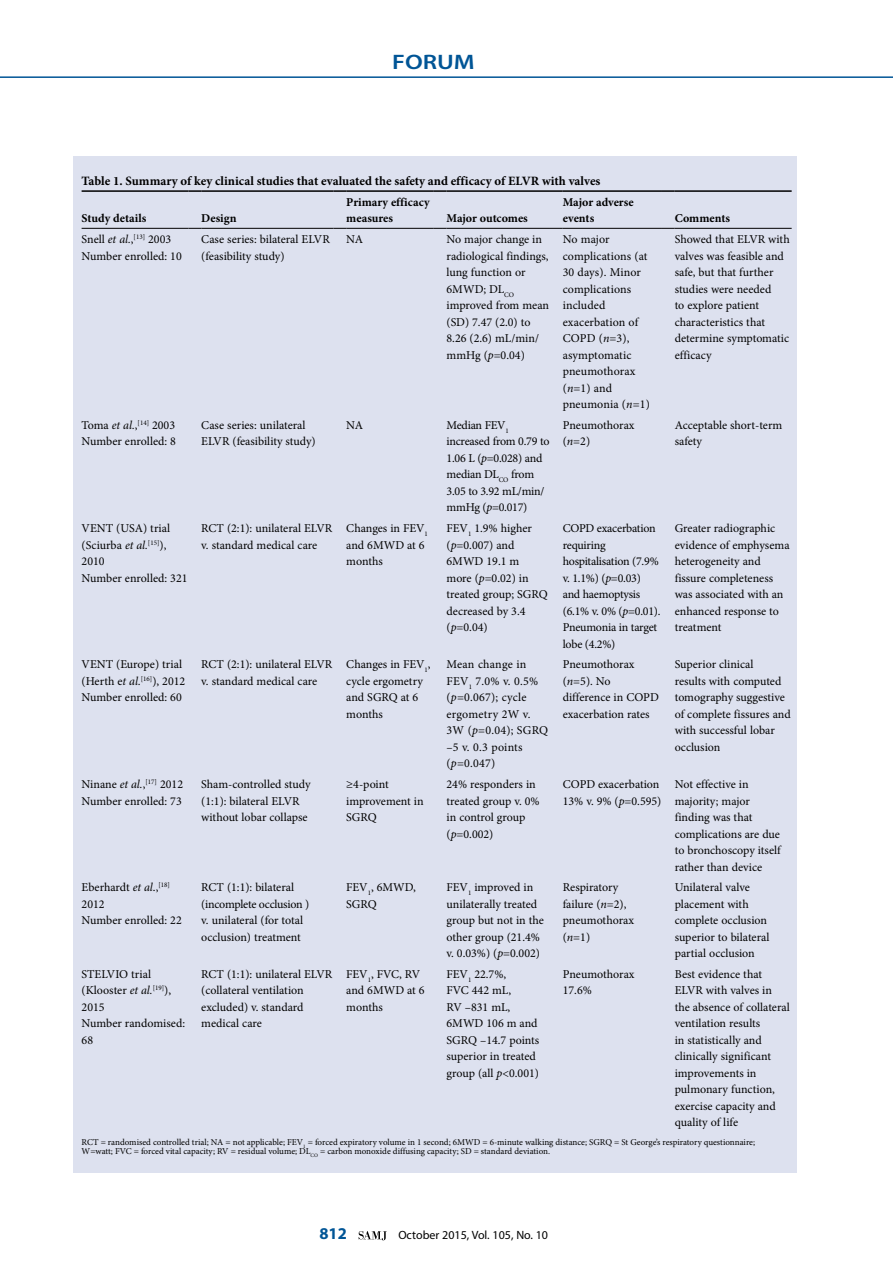
<style>
.page{position:relative;width:893px;height:1263px;background:#fff}
.page>*{position:absolute;margin:0;border:0;box-sizing:border-box;transform-origin:0 0}
.t1{font:600 21px "Myriad Pro";color:#005596;scale:1.2 1}
.t2{font:700 16.5px "Myriad Pro";color:#005596}
.t3{font:700 12.75px "Minion Pro";color:#000}
.t4{font:12px/16.5px "Minion Pro";color:#000}
.t5{font:12px/16.5px "Minion Pro";letter-spacing:-.02em;color:#000}
.t6{font:12px/16.5px "Minion Pro";letter-spacing:.02em;color:#000}
.t7{font:700 12px/16.5px "Minion Pro";color:#000}
.t8{font:12px "Myriad Pro";color:#000}
.t9{font:9px/9px "Minion Pro";color:#000}
.s1{font-style:italic}
</style>
<div class="page">
<hr style="left:0;top:76px;width:893px;height:2px;background:#005596">
<svg style="left:359px;top:1231px;width:28px;height:9px"></svg>
<div style="left:73px;top:157px;width:724px;height:1016px;background:#dde1ef"></div>
<hr style="left:82px;top:190px;width:107px;height:2px;background:#000">
<svg style="left:189px;top:190px;width:12px;height:2px"></svg>
<hr style="left:201px;top:190px;width:133px;height:2px;background:#000">
<svg style="left:334px;top:190px;width:12px;height:2px"></svg>
<hr style="left:346px;top:190px;width:88px;height:2px;background:#000">
<svg style="left:434px;top:190px;width:13px;height:2px"></svg>
<hr style="left:447px;top:190px;width:103px;height:2px;background:#000">
<svg style="left:550px;top:190px;width:13px;height:2px"></svg>
<hr style="left:563px;top:190px;width:99px;height:2px;background:#000">
<svg style="left:662px;top:190px;width:13px;height:2px"></svg>
<hr style="left:675px;top:190px;width:117px;height:2px;background:#000">
<hr style="left:82px;top:228px;width:107px;height:1px;background:#000">
<svg style="left:189px;top:228px;width:12px;height:1px"></svg>
<hr style="left:201px;top:228px;width:133px;height:1px;background:#000">
<svg style="left:334px;top:228px;width:12px;height:1px"></svg>
<hr style="left:346px;top:228px;width:88px;height:1px;background:#000">
<svg style="left:434px;top:228px;width:13px;height:1px"></svg>
<hr style="left:447px;top:228px;width:103px;height:1px;background:#000">
<svg style="left:550px;top:228px;width:13px;height:1px"></svg>
<hr style="left:563px;top:228px;width:99px;height:1px;background:#000">
<svg style="left:662px;top:228px;width:13px;height:1px"></svg>
<hr style="left:675px;top:228px;width:117px;height:1px;background:#000">
<h1 class="t1" style="left:392px;top:48px;width:70px">FORUM</h1>
<p class="t3" style="left:82px;top:172px;width:520px">Table 1. Summary of key clinical studies that evaluated the safety and efficacy of ELVR with valves</p>
<p class="t7" style="left:82px;top:210px;width:66px">Study details</p>
<p class="t7" style="left:201px;top:210px;width:37px">Design</p>
<p class="t7" style="left:346px;top:194px;width:85px">Primary efficacy measures</p>
<p class="t7" style="left:563px;top:194px;width:72px">Major adverse events</p>
<p class="t7" style="left:447px;top:210px;width:83px">Major outcomes</p>
<p class="t7" style="left:675px;top:210px;width:57px">Comments</p>
<p class="t4" style="left:82px;top:231px;width:102px">Snell <span class="s1">et al.</span>,<sup>[13]</sup> 2003<br>Number enrolled: 10</p>
<p class="t4" style="left:201px;top:231px;width:130px">Case series: bilateral ELVR (feasibility study)</p>
<p class="t4" style="left:346px;top:231px;width:18px">NA</p>
<p class="t4" style="left:447px;top:231px;width:104px">No major change in radiological findings, lung function or<br>6MWD; DL<sub>CO </sub>improved from mean (SD) 7.47 (2.0) to<br>8.26 (2.6) mL/min/ mmHg (<span class="s1">p</span>=0.04)</p>
<p class="t4" style="left:563px;top:231px;width:89px">No major complications (at<br>30 days). Minor complications included exacerbation of<br>COPD (<span class="s1">n</span>=3), asymptomatic pneumothorax (<span class="s1">n</span>=1) and pneumonia (<span class="s1">n</span>=1)</p>
<p class="t4" style="left:675px;top:231px;width:117px">Showed that ELVR with valves was feasible and safe, but that further studies were needed<br>to explore patient characteristics that determine symptomatic efficacy</p>
<p class="t4" style="left:82px;top:417px;width:96px">Toma <span class="s1">et al.</span>,<sup>[14]</sup> 2003<br>Number enrolled: 8</p>
<p class="t4" style="left:201px;top:417px;width:116px">Case series: unilateral<br>ELVR (feasibility study)</p>
<p class="t4" style="left:346px;top:417px;width:18px">NA</p>
<p class="t5" style="left:447px;top:417px;width:104px">Median FEV<sub>1 </sub>increased from 0.79 to<br>1.06 L (<span class="s1">p</span>=0.028) and median DL<sub>CO</sub> from<br>3.05 to 3.92 mL/min/ mmHg (<span class="s1">p</span>=0.017)</p>
<p class="t4" style="left:563px;top:417px;width:73px">Pneumothorax (<span class="s1">n</span>=2)</p>
<p class="t4" style="left:675px;top:417px;width:109px">Acceptable short-term safety</p>
<p class="t4" style="left:82px;top:520px;width:107px">VENT (USA) trial (Sciurba <span class="s1">et al.</span><sup>[15]</sup>),<br>2010<br>Number enrolled: 321</p>
<p class="t4" style="left:201px;top:520px;width:133px">RCT (2:1): unilateral ELVR v. standard medical care</p>
<p class="t4" style="left:346px;top:520px;width:83px">Changes in FEV<sub>1 </sub>and 6MWD at 6 months</p>
<p class="t4" style="left:447px;top:520px;width:103px">FEV<sub>1</sub> 1.9% higher (<span class="s1">p</span>=0.007) and<br>6MWD 19.1 m<br>more (<span class="s1">p</span>=0.02) in treated group; SGRQ decreased by 3.4 (<span class="s1">p</span>=0.04)</p>
<p class="t5" style="left:563px;top:520px;width:99px">COPD exacerbation requiring hospitalisation (7.9% v. 1.1%) (<span class="s1">p</span>=0.03) and haemoptysis (6.1% v. 0% (<span class="s1">p</span>=0.01).<br>Pneumonia in target lobe (4.2%)</p>
<p class="t4" style="left:675px;top:520px;width:116px">Greater radiographic evidence of emphysema heterogeneity and fissure completeness was associated with an enhanced response to treatment</p>
<p class="t4" style="left:82px;top:656px;width:105px">VENT (Europe) trial (Herth e<span class="s1">t al.</span><sup>[16]</sup>), 2012<br>Number enrolled: 60</p>
<p class="t4" style="left:201px;top:656px;width:133px">RCT (2:1): unilateral ELVR v. standard medical care</p>
<p class="t4" style="left:346px;top:656px;width:86px">Changes in FEV<sub>1</sub>, cycle ergometry and SGRQ at 6 months</p>
<p class="t6" style="left:447px;top:656px;width:103px">Mean change in<br>FEV<sub>1</sub> 7.0% v. 0.5% (<span class="s1">p</span>=0.067); cycle ergometry 2W v.<br>3W (<span class="s1">p</span>=0.04); SGRQ –5 v. 0.3 points (<span class="s1">p</span>=0.047)</p>
<p class="t4" style="left:563px;top:656px;width:98px">Pneumothorax (<span class="s1">n</span>=5). No difference in COPD exacerbation rates</p>
<p class="t4" style="left:675px;top:656px;width:117px">Superior clinical<br>results with computed tomography suggestive of complete fissures and with successful lobar occlusion</p>
<p class="t4" style="left:82px;top:776px;width:103px">Ninane <span class="s1">et al.</span>,<sup>[17]</sup> 2012<br>Number enrolled: 73</p>
<p class="t4" style="left:201px;top:776px;width:111px">Sham-controlled study (1:1): bilateral ELVR without lobar collapse</p>
<p class="t4" style="left:346px;top:776px;width:79px">≥4-point improvement in<br>SGRQ</p>
<p class="t4" style="left:447px;top:776px;width:95px">24% responders in treated group v. 0% in control group (<span class="s1">p</span>=0.002)</p>
<p class="t4" style="left:563px;top:776px;width:100px">COPD exacerbation<br>13% v. 9% (<span class="s1">p</span>=0.595)</p>
<p class="t4" style="left:675px;top:776px;width:107px">Not effective in majority; major finding was that complications are due to bronchoscopy itself rather than device</p>
<p class="t4" style="left:82px;top:879px;width:102px">Eberhardt <span class="s1">et al</span>.,<sup>[18]<br></sup>2012<br>Number enrolled: 22</p>
<p class="t4" style="left:201px;top:879px;width:110px">RCT (1:1): bilateral (incomplete occlusion ) v. unilateral (for total occlusion) treatment</p>
<p class="t4" style="left:346px;top:879px;width:71px">FEV<sub>1</sub>, 6MWD,<br>SGRQ</p>
<p class="t4" style="left:447px;top:879px;width:99px">FEV<sub>1</sub> improved in unilaterally treated group but not in the other group (21.4% v. 0.03%) (<span class="s1">p</span>=0.002)</p>
<p class="t4" style="left:563px;top:879px;width:73px">Respiratory failure (<span class="s1">n</span>=2), pneumothorax (<span class="s1">n</span>=1)</p>
<p class="t4" style="left:675px;top:879px;width:96px">Unilateral valve placement with complete occlusion superior to bilateral partial occlusion</p>
<p class="t4" style="left:82px;top:966px;width:105px">STELVIO trial (Klooster <span class="s1">et al.</span><sup>[19]</sup>),<br>2015<br>Number randomised:<br>68</p>
<p class="t4" style="left:201px;top:966px;width:133px">RCT (1:1): unilateral ELVR (collateral ventilation excluded) v. standard medical care</p>
<p class="t4" style="left:346px;top:966px;width:80px">FEV<sub>1</sub>, FVC, RV and 6MWD at 6 months</p>
<p class="t4" style="left:447px;top:966px;width:94px">FEV<sub>1</sub> 22.7%,<br>FVC 442 mL,<br>RV –831 mL,<br>6MWD 106 m and<br>SGRQ –14.7 points superior in treated group (all <span class="s1">p</span>&lt;0.001)</p>
<p class="t4" style="left:563px;top:966px;width:73px">Pneumothorax<br>17.6%</p>
<p class="t4" style="left:675px;top:966px;width:117px">Best evidence that<br>ELVR with valves in the absence of collateral ventilation results<br>in statistically and clinically significant improvements in pulmonary function, exercise capacity and quality of life</p>
<p class="t9" style="left:82px;top:1138px;width:675px">RCT = randomised controlled trial; NA = not applicable; FEV<sub>1</sub> = forced expiratory volume in 1 second; 6MWD = 6-minute walking distance; SGRQ = St George’s respiratory questionnaire;<br>W=watt; FVC = forced vital capacity; RV = residual volume; DL<sub>CO</sub> = carbon monoxide diffusing capacity; SD = standard deviation.</p>
<h2 class="t2" style="left:319px;top:1223px;width:29px">812</h2>
<p class="t8" style="left:398px;top:1228px;width:151px">October 2015, Vol. 105, No. 10</p>
</div>
